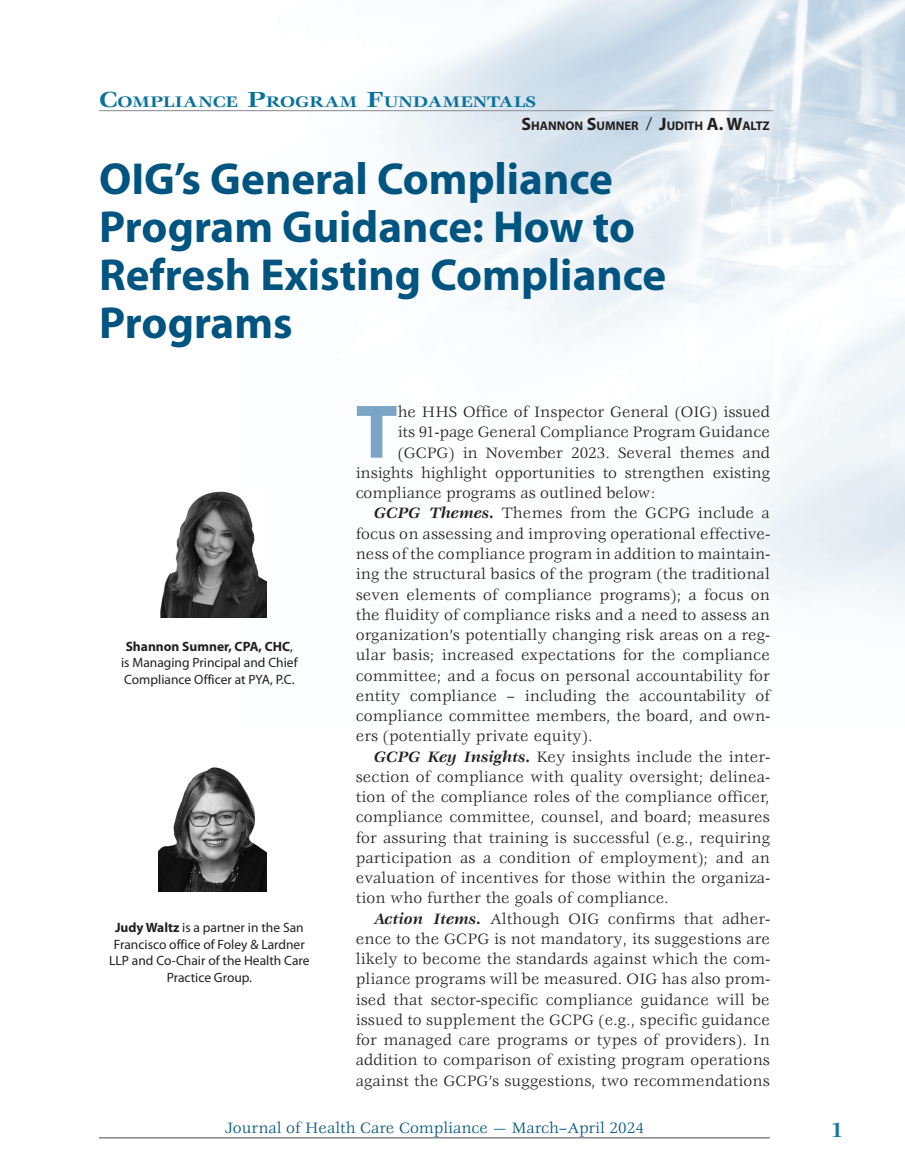
<style>
.page{position:relative;width:905px;height:1175px;background:#fff}
.page>*{position:absolute;margin:0;border:0;box-sizing:border-box;transform-origin:0 0}
.Textdrop{font:700 76.65px "Myriad";color:#7aa5c4}
.Special_Article_Titl{font:700 45px/48px "Myriad Pro";color:#005480}
.DF{font:700 22.5px "Veljovic Std";color:#1a77a0}
.Special_ArticleType{font:700 16.8px "Veljovic Std";color:#09719a;scale:1.15 1}
.TextInd{font:16.5px/20.2px "Veljovic Std";letter-spacing:.01em;color:#231f20;text-align:justify}
.Textdrop-2{font:16.5px "Veljovic Std";color:#231f20}
.t1{font:16.5px "Veljovic Std";color:#005480}
.Author_Bio{font:13.5px/16.5px "Myriad Pro";color:#231f20;text-align:center}
.Special_Author{font:700 12.6px "Myriad Pro";color:#231f20}
.s1{font-size:24px}
.s2{font-size:18px}
.s3{font-family:"Veljovic Std";font-size:18px}
.s4{font-weight:700}
.s5{font-weight:700;font-style:italic}
</style>
<div class="page">
<hr style="left:99px;top:1137px;width:671px;height:1px;background:#4b4c4d">
<img style="left:234px;top:0;width:670px;height:618px">
<hr style="left:99px;top:110px;width:673px;height:1px;background:#939598">
<img style="left:160px;top:489px;width:107px;height:128px">
<img style="left:159px;top:767px;width:108px;height:124px">
<p class="Special_ArticleType" style="left:99px;top:93px;width:381px"><span class="s1">C</span>OMPLIANCE <span class="s1">P</span>ROGRAM <span class="s1">F</span>UNDAMENTALS</p>
<p class="Special_Author" style="left:521px;top:117px;width:250px"><span class="s2">S</span>HANNON <span class="s2">S</span>UMNER <span class="s3">/</span> <span class="s2">J</span>UDITH <span class="s2">A. W</span>ALTZ</p>
<p class="Special_Article_Titl" style="left:99px;top:153px;width:569px">OIG’s General Compliance<br>Program Guidance: How to<br>Refresh Existing Compliance<br>Programs</p>
<p class="Author_Bio" style="left:121px;top:638px;width:178px"><span class="s4">Shannon Sumner, CPA, CHC</span>, is Managing Principal and Chief<br>Compliance Officer at PYA, P.C.</p>
<p class="Author_Bio" style="left:109px;top:919px;width:202px"><span class="s4">Judy Waltz</span> is a partner in the San<br>Francisco office of Foley &amp; Lardner<br>LLP and Co-Chair of the Health Care<br>Practice Group.</p>
<p class="Textdrop" style="left:356px;top:392px;width:43px">T</p>
<p class="Textdrop-2" style="left:397px;top:403px;width:374px">he HHS Office of Inspector General (OIG) issued</p>
<p class="Textdrop-2" style="left:397px;top:423px;width:374px">its 91-page General Compliance Program Guidance</p>
<p class="Textdrop-2" style="left:397px;top:443px;width:374px">(GCPG) in November 2023. Several themes and</p>
<p class="Textdrop-2" style="left:356px;top:464px;width:416px">insights highlight opportunities to strengthen existing</p>
<p class="Textdrop-2" style="left:356px;top:484px;width:301px">compliance programs as outlined below:</p>
<p class="TextInd" style="left:356px;top:504px;width:416px;text-indent:18px"><span class="s5">GCPG Themes.</span> Themes from the GCPG include a focus on assessing and improving operational effective&shy;ness of the compliance program in addition to maintain&shy;ing the structural basics of the program (the traditional seven elements of compliance programs); a focus on the fluidity of compliance risks and a need to assess an organization’s potentially changing risk areas on a reg&shy;ular basis; increased expectations for the compliance committee; and a focus on personal accountability for entity compliance – including the accountability of compliance committee members, the board, and own&shy;ers (potentially private equity).</p>
<p class="TextInd" style="left:356px;top:747px;width:416px;text-indent:18px"><span class="s5">GCPG Key Insights.</span> Key insights include the inter&shy;section of compliance with quality oversight; delinea&shy;tion of the compliance roles of the compliance officer, compliance committee, counsel, and board; measures for assuring that training is successful (e.g., requiring participation as a condition of employment); and an evaluation of incentives for those within the organiza&shy;tion who further the goals of compliance.</p>
<p class="TextInd" style="left:356px;top:909px;width:416px;text-indent:18px"><span class="s5">Action Items.</span> Although OIG confirms that adher&shy;ence to the GCPG is not mandatory, its suggestions are likely to become the standards against which the com&shy;pliance programs will be measured. OIG has also prom&shy;ised that sector-specific compliance guidance will be issued to supplement the GCPG (e.g., specific guidance for managed care programs or types of providers). In addition to comparison of existing program operations against the GCPG’s suggestions, two recommendations</p>
<p class="t1" style="left:225px;top:1118px;width:420px">Journal of Health Care Compliance — March–April 2024</p>
<p class="DF" style="left:824px;top:1117px;width:27px">5 31</p>
</div>
